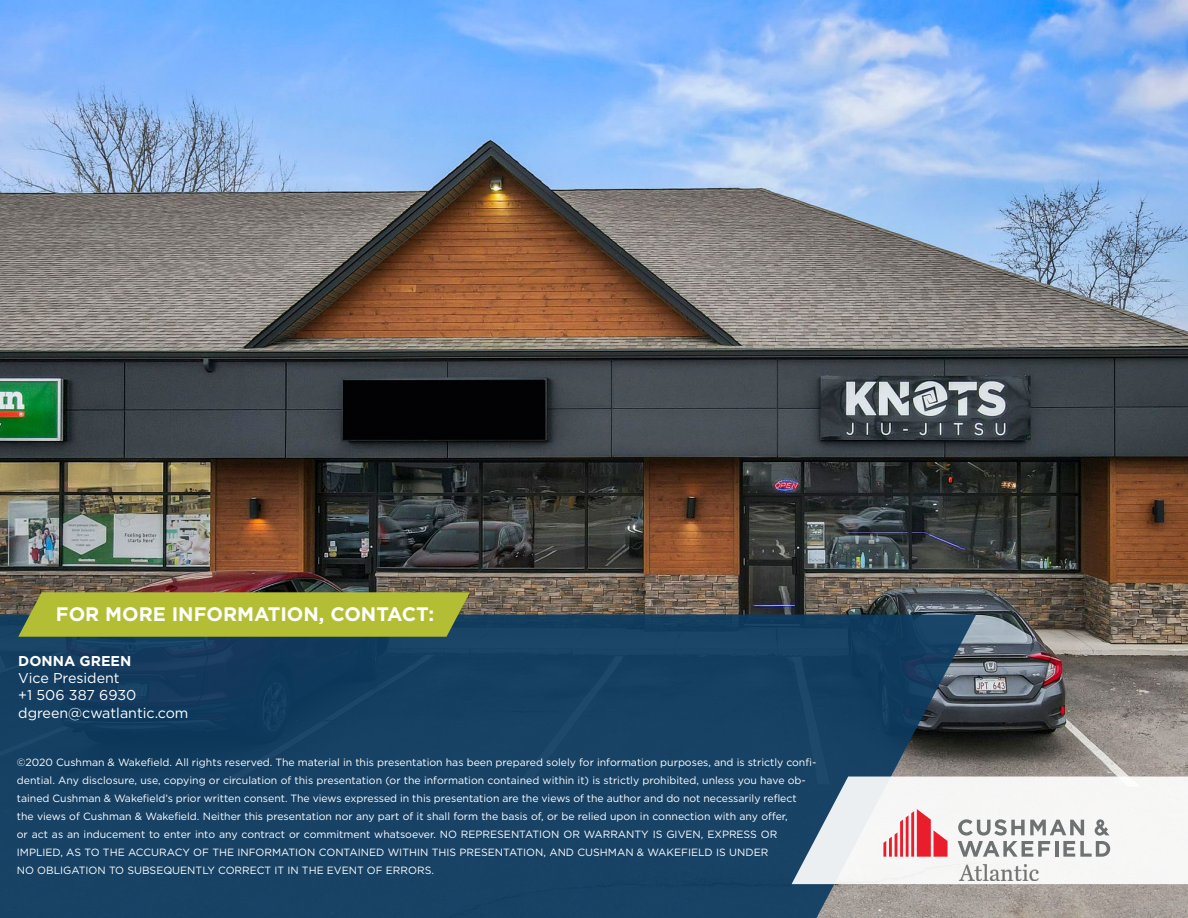
<style>
.page{position:relative;width:1188px;height:918px;background:#fff}
.page>*{position:absolute;margin:0;border:0;box-sizing:border-box;transform-origin:0 0}
.t1{font:700 19.5px "Gotham";color:#fff}
.t2{font:14.25px/17.1px "Gotham";color:#fff}
.t3{font:700 14.25px "Gotham";color:#fff}
.t4{font:10.5px/18px "Gotham";color:#fff}
</style>
<div class="page">
<img style="left:0;top:0;width:1188px;height:918px">
<svg style="left:0;top:615px;width:976px;height:303px;background:#1a4363"></svg>
<svg style="left:18px;top:592px;width:452px;height:45px;background:#abb637"></svg>
<svg style="left:792px;top:777px;width:396px;height:107px"></svg>
<img style="left:882px;top:864px;width:236px;height:17px">
<h1 class="t1" style="left:56px;top:601px;width:380px">FOR MORE INFORMATION, CONTACT:</h1>
<h2 class="t3" style="left:18px;top:652px;width:115px">DONNA GREEN</h2>
<h2 class="t2" style="left:18px;top:669px;width:172px">Vice President<br>+1 506 387 6930 dgreen@cwatlantic.com</h2>
<p class="t4" style="left:17px;top:753px;width:801px">©2020 Cushman &amp; Wakefield. All rights reserved. The material in this presentation has been prepared solely for information purposes, and is strictly confi&shy;dential. Any disclosure, use, copying or circulation of this presentation (or the information contained within it) is strictly prohibited, unless you have ob&shy;tained Cushman &amp; Wakefield’s prior written consent. The views expressed in this presentation are the views of the author and do not necessarily reflect<br>the views of Cushman &amp; Wakefield. Neither this presentation nor any part of it shall form the basis of, or be relied upon in connection with any offer,<br>or act as an inducement to enter into any contract or commitment whatsoever. NO REPRESENTATION OR WARRANTY IS GIVEN, EXPRESS OR IMPLIED, AS TO THE ACCURACY OF THE INFORMATION CONTAINED WITHIN THIS PRESENTATION, AND CUSHMAN &amp; WAKEFIELD IS UNDER<br>NO OBLIGATION TO SUBSEQUENTLY CORRECT IT IN THE EVENT OF ERRORS.</p>
</div>
